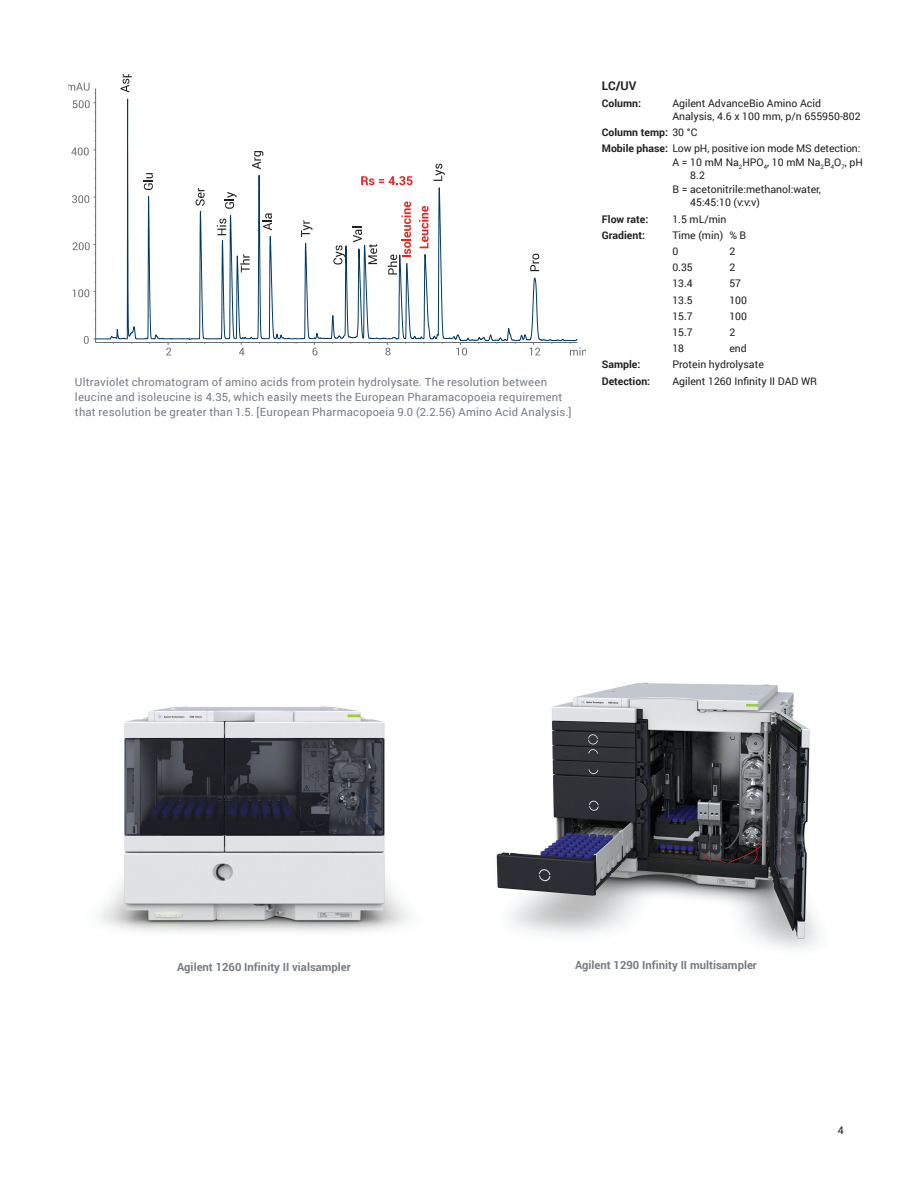
<style>
.page{position:relative;width:918px;height:1188px;background:#fff}
.page>*{position:absolute;margin:0;border:0;box-sizing:border-box;transform-origin:0 0}
.t1{font:700 12px "Roboto";color:#231f20}
.BROCHURE_caption_gra{font:11.25px/15px "Roboto";letter-spacing:.02em;color:#787d83}
.BROCHURE_caption_gra-2{font:700 11.25px "Roboto";color:#787d83}
.t2{font:10.5px/13.5px "Roboto";color:#231f20}
.t3{font:700 10.5px "Roboto";color:#231f20}
.s1{font-weight:400}
.s2{font-weight:700}
</style>
<div class="page">
<img style="left:496px;top:682px;width:324px;height:267px">
<img style="left:99px;top:706px;width:311px;height:226px">
<svg style="left:69px;top:74px;width:516px;height:282px"></svg>
<p class="BROCHURE_caption_gra" style="left:75px;top:374px;width:498px">Ultraviolet chromatogram of amino acids from protein hydrolysate. The resolution between leucine and isoleucine is 4.35, which easily meets the European Pharamacopoeia requirement that resolution be greater than 1.5. [European Pharmacopoeia 9.0 (2.2.56) Amino Acid Analysis.]</p>
<p class="t1" style="left:602px;top:78px;width:36px">LC/UV</p>
<p class="t3" style="left:602px;top:95px;width:41px">Column:</p>
<p class="t2" style="left:672px;top:96px;width:190px">Agilent AdvanceBio Amino Acid<br>Analysis, 4.6 x 100 mm, p/n 655950-802</p>
<p class="t3" style="left:602px;top:125px;width:97px">Column temp: <span class="s1">30 °C</span></p>
<p class="t2" style="left:602px;top:142px;width:260px"><span class="s2">Mobile phase:</span> Low pH, positive ion mode MS detection:</p>
<p class="t2" style="left:690px;top:155px;width:174px;text-indent:-18px">A = 10 mM Na<sub>2</sub>HPO<sub>4</sub>, 10 mM Na<sub>2</sub>B<sub>4</sub>O<sub>7</sub>, pH<br>8.2</p>
<p class="t2" style="left:690px;top:182px;width:132px;text-indent:-18px">B = acetonitrile:methanol:water,<br>45:45:10 (v:v:v)</p>
<p class="t3" style="left:602px;top:211px;width:48px">Flow rate:</p>
<p class="t2" style="left:672px;top:212px;width:56px">1.5 mL/min</p>
<p class="t3" style="left:602px;top:228px;width:45px">Gradient:</p>
<p class="t2" style="left:672px;top:228px;width:76px">Time (min) % B</p>
<p class="t2" style="left:672px;top:244px;width:7px">0</p>
<p class="t2" style="left:729px;top:244px;width:7px">2</p>
<p class="t2" style="left:672px;top:260px;width:22px">0.35</p>
<p class="t2" style="left:729px;top:260px;width:7px">2</p>
<p class="t2" style="left:672px;top:277px;width:22px">13.4</p>
<p class="t2" style="left:729px;top:277px;width:13px">57</p>
<p class="t2" style="left:672px;top:293px;width:22px">13.5</p>
<p class="t2" style="left:729px;top:293px;width:19px">100</p>
<p class="t2" style="left:672px;top:309px;width:22px">15.7</p>
<p class="t2" style="left:729px;top:309px;width:19px">100</p>
<p class="t2" style="left:672px;top:325px;width:22px">15.7</p>
<p class="t2" style="left:729px;top:325px;width:7px">2</p>
<p class="t2" style="left:672px;top:341px;width:13px">18</p>
<p class="t2" style="left:729px;top:341px;width:19px">end</p>
<p class="t3" style="left:602px;top:357px;width:40px">Sample:</p>
<p class="t2" style="left:672px;top:358px;width:93px">Protein hydrolysate</p>
<p class="t3" style="left:602px;top:373px;width:50px">Detection:</p>
<p class="t2" style="left:672px;top:374px;width:146px">Agilent 1260 Infinity II DAD WR</p>
<p class="BROCHURE_caption_gra-2" style="left:177px;top:959px;width:175px">Agilent 1260 Infinity II vialsampler</p>
<p class="BROCHURE_caption_gra-2" style="left:575px;top:957px;width:183px">Agilent 1290 Infinity II multisampler</p>
<p class="t2" style="left:838px;top:1123px;width:7px">4</p>
</div>
